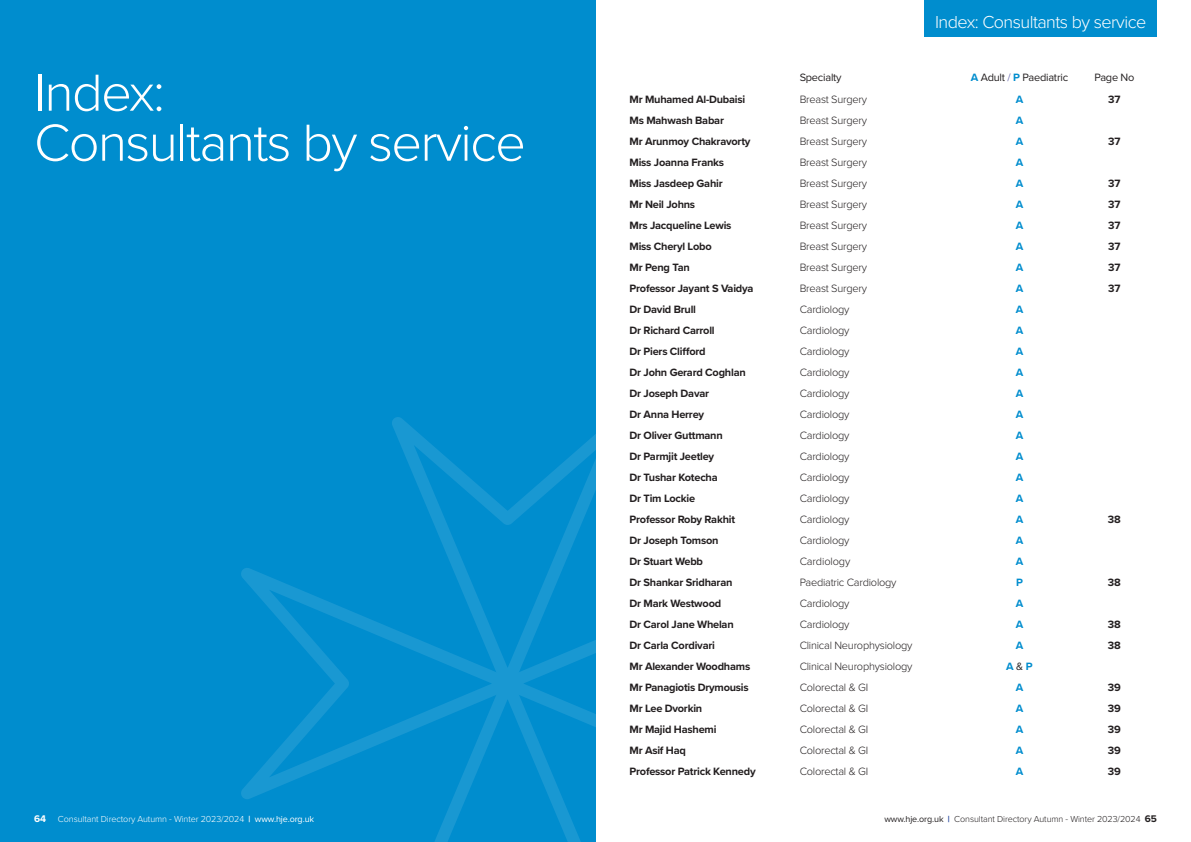
<style>
.page{position:relative;width:1191px;height:842px;background:#fff}
.page>*{position:absolute;margin:0;border:0;box-sizing:border-box;transform-origin:0 0}
.Headline_About_Us{font:300 54px/50px "Proxima Nova";letter-spacing:-.03em;color:#fff}
.Headline_About_Us-2{font:300 18px "Proxima Nova";letter-spacing:-.03em;color:#fff}
.t1{font:700 11px "Proxima Nova";letter-spacing:-.02em;color:#231f20}
.Body_Copy{font:300 11px "Proxima Nova";letter-spacing:-.02em;color:#231f20}
.t2{font:700 11px "Proxima Nova";color:#008dce}
.t3{font:11px "Proxima Nova";letter-spacing:-.02em;color:#231f20}
.t4{font:300 9px "Proxima Nova";letter-spacing:-.01em;color:#fff}
.t5{font:300 9px "Proxima Nova";letter-spacing:-.01em;color:#231f20}
.s1{font-weight:700;color:#008dce}
.s2{color:#6969b0}
.s3{font-weight:400;color:#231f20}
.s4{font-weight:700;font-size:10px}
.s5{font-weight:700}
.s6{font-weight:400}
.s7{font-weight:700;color:#20419a}
</style>
<div class="page">
<div style="left:0;top:0;width:595px;height:842px;background:#008dce"></div>
<svg style="left:392px;top:416px;width:204px;height:151px"></svg>
<svg style="left:434px;top:799px;width:162px;height:43px"></svg>
<svg style="left:241px;top:567px;width:260px;height:232px"></svg>
<svg style="left:501px;top:567px;width:95px;height:232px"></svg>
<div style="left:924px;top:0;width:233px;height:36px;background:#008dce"></div>
<p class="Headline_About_Us" style="left:34px;top:65px;width:493px">Index:<br>Consultants by service</p>
<p class="Headline_About_Us-2" style="left:935px;top:8px;width:213px">Index: Consultants by service</p>
<p class="t3" style="left:799px;top:69px;width:44px">Specialty</p>
<p class="t3" style="left:970px;top:69px;width:99px"><span class="s1">A</span> Adult <span class="s2">/</span> <span class="s1">P</span> Paediatric</p>
<p class="t3" style="left:1094px;top:69px;width:42px">Page No</p>
<p class="t1" style="left:629px;top:92px;width:117px">Mr Muhamed Al-Dubaisi</p>
<p class="Body_Copy" style="left:799px;top:92px;width:69px">Breast Surgery</p>
<p class="t2" style="left:1015px;top:92px;width:9px">A</p>
<p class="t1" style="left:1108px;top:92px;width:14px">37</p>
<p class="t1" style="left:629px;top:113px;width:96px">Ms Mahwash Babar</p>
<p class="Body_Copy" style="left:799px;top:113px;width:69px">Breast Surgery</p>
<p class="t2" style="left:1015px;top:113px;width:9px">A</p>
<p class="t1" style="left:629px;top:133px;width:122px">Mr Arunmoy Chakravorty</p>
<p class="Body_Copy" style="left:799px;top:133px;width:69px">Breast Surgery</p>
<p class="t2" style="left:1015px;top:133px;width:9px">A</p>
<p class="t1" style="left:1108px;top:133px;width:14px">37</p>
<p class="t1" style="left:629px;top:154px;width:96px">Miss Joanna Franks</p>
<p class="Body_Copy" style="left:799px;top:154px;width:69px">Breast Surgery</p>
<p class="t2" style="left:1015px;top:154px;width:9px">A</p>
<p class="t1" style="left:629px;top:175px;width:95px">Miss Jasdeep Gahir</p>
<p class="Body_Copy" style="left:799px;top:175px;width:69px">Breast Surgery</p>
<p class="t2" style="left:1015px;top:175px;width:9px">A</p>
<p class="t1" style="left:1108px;top:175px;width:14px">37</p>
<p class="t1" style="left:629px;top:196px;width:67px">Mr Neil Johns</p>
<p class="Body_Copy" style="left:799px;top:196px;width:69px">Breast Surgery</p>
<p class="t2" style="left:1015px;top:196px;width:9px">A</p>
<p class="t1" style="left:1108px;top:196px;width:14px">37</p>
<p class="t1" style="left:629px;top:217px;width:103px">Mrs Jacqueline Lewis</p>
<p class="Body_Copy" style="left:799px;top:217px;width:69px">Breast Surgery</p>
<p class="t2" style="left:1015px;top:217px;width:9px">A</p>
<p class="t1" style="left:1108px;top:217px;width:14px">37</p>
<p class="t1" style="left:629px;top:238px;width:84px">Miss Cheryl Lobo</p>
<p class="Body_Copy" style="left:799px;top:238px;width:69px">Breast Surgery</p>
<p class="t2" style="left:1015px;top:238px;width:9px">A</p>
<p class="t1" style="left:1108px;top:238px;width:14px">37</p>
<p class="t1" style="left:629px;top:259px;width:62px">Mr Peng Tan</p>
<p class="Body_Copy" style="left:799px;top:259px;width:69px">Breast Surgery</p>
<p class="t2" style="left:1015px;top:259px;width:9px">A</p>
<p class="t1" style="left:1108px;top:259px;width:14px">37</p>
<p class="t1" style="left:629px;top:280px;width:125px">Professor Jayant S Vaidya</p>
<p class="Body_Copy" style="left:799px;top:280px;width:69px">Breast Surgery</p>
<p class="t2" style="left:1015px;top:280px;width:9px">A</p>
<p class="t1" style="left:1108px;top:280px;width:14px">37</p>
<p class="t1" style="left:629px;top:301px;width:68px">Dr David Brull</p>
<p class="Body_Copy" style="left:799px;top:301px;width:51px">Cardiology</p>
<p class="t2" style="left:1015px;top:301px;width:9px">A</p>
<p class="t1" style="left:629px;top:322px;width:87px">Dr Richard Carroll</p>
<p class="Body_Copy" style="left:799px;top:322px;width:51px">Cardiology</p>
<p class="t2" style="left:1015px;top:322px;width:9px">A</p>
<p class="t1" style="left:629px;top:343px;width:78px">Dr Piers Clifford</p>
<p class="Body_Copy" style="left:799px;top:343px;width:51px">Cardiology</p>
<p class="t2" style="left:1015px;top:343px;width:9px">A</p>
<p class="t1" style="left:629px;top:364px;width:118px">Dr John Gerard Coghlan</p>
<p class="Body_Copy" style="left:799px;top:364px;width:51px">Cardiology</p>
<p class="t2" style="left:1015px;top:364px;width:9px">A</p>
<p class="t1" style="left:629px;top:385px;width:81px">Dr Joseph Davar</p>
<p class="Body_Copy" style="left:799px;top:385px;width:51px">Cardiology</p>
<p class="t2" style="left:1015px;top:385px;width:9px">A</p>
<p class="t1" style="left:629px;top:406px;width:76px">Dr Anna Herrey</p>
<p class="Body_Copy" style="left:799px;top:406px;width:51px">Cardiology</p>
<p class="t2" style="left:1015px;top:406px;width:9px">A</p>
<p class="t1" style="left:629px;top:427px;width:95px">Dr Oliver Guttmann</p>
<p class="Body_Copy" style="left:799px;top:427px;width:51px">Cardiology</p>
<p class="t2" style="left:1015px;top:427px;width:9px">A</p>
<p class="t1" style="left:629px;top:448px;width:86px">Dr Parmjit Jeetley</p>
<p class="Body_Copy" style="left:799px;top:448px;width:51px">Cardiology</p>
<p class="t2" style="left:1015px;top:448px;width:9px">A</p>
<p class="t1" style="left:629px;top:469px;width:90px">Dr Tushar Kotecha</p>
<p class="Body_Copy" style="left:799px;top:469px;width:51px">Cardiology</p>
<p class="t2" style="left:1015px;top:469px;width:9px">A</p>
<p class="t1" style="left:629px;top:490px;width:67px">Dr Tim Lockie</p>
<p class="Body_Copy" style="left:799px;top:490px;width:51px">Cardiology</p>
<p class="t2" style="left:1015px;top:490px;width:9px">A</p>
<p class="t1" style="left:629px;top:511px;width:107px">Professor Roby Rakhit</p>
<p class="Body_Copy" style="left:799px;top:511px;width:51px">Cardiology</p>
<p class="t2" style="left:1015px;top:511px;width:9px">A</p>
<p class="t1" style="left:1108px;top:511px;width:14px">38</p>
<p class="t1" style="left:629px;top:532px;width:90px">Dr Joseph Tomson</p>
<p class="Body_Copy" style="left:799px;top:532px;width:51px">Cardiology</p>
<p class="t2" style="left:1015px;top:532px;width:9px">A</p>
<p class="t1" style="left:629px;top:553px;width:75px">Dr Stuart Webb</p>
<p class="Body_Copy" style="left:799px;top:553px;width:52px">Cardiology</p>
<p class="t2" style="left:1015px;top:553px;width:9px">A</p>
<p class="t1" style="left:629px;top:574px;width:104px">Dr Shankar Sridharan</p>
<p class="Body_Copy" style="left:799px;top:574px;width:98px">Paediatric Cardiology</p>
<p class="t2" style="left:1016px;top:574px;width:8px">P</p>
<p class="t1" style="left:1108px;top:574px;width:14px">38</p>
<p class="t1" style="left:629px;top:595px;width:93px">Dr Mark Westwood</p>
<p class="Body_Copy" style="left:799px;top:595px;width:51px">Cardiology</p>
<p class="t2" style="left:1015px;top:595px;width:9px">A</p>
<p class="t1" style="left:629px;top:616px;width:106px">Dr Carol Jane Whelan</p>
<p class="Body_Copy" style="left:799px;top:616px;width:51px">Cardiology</p>
<p class="t2" style="left:1015px;top:616px;width:9px">A</p>
<p class="t1" style="left:1108px;top:616px;width:14px">38</p>
<p class="t1" style="left:629px;top:637px;width:87px">Dr Carla Cordivari</p>
<p class="Body_Copy" style="left:799px;top:637px;width:114px">Clinical Neurophysiology</p>
<p class="t2" style="left:1015px;top:637px;width:9px">A</p>
<p class="t1" style="left:1108px;top:637px;width:14px">38</p>
<p class="t1" style="left:629px;top:658px;width:122px">Mr Alexander Woodhams</p>
<p class="Body_Copy" style="left:799px;top:658px;width:114px">Clinical Neurophysiology</p>
<p class="t2" style="left:1006px;top:658px;width:28px">A<span class="s3">&amp;</span>P</p>
<p class="t1" style="left:629px;top:679px;width:121px">Mr Panagiotis Drymousis</p>
<p class="Body_Copy" style="left:799px;top:679px;width:70px">Colorectal &amp; GI</p>
<p class="t2" style="left:1015px;top:679px;width:9px">A</p>
<p class="t1" style="left:1108px;top:679px;width:14px">39</p>
<p class="t1" style="left:629px;top:700px;width:74px">Mr Lee Dvorkin</p>
<p class="Body_Copy" style="left:799px;top:700px;width:70px">Colorectal &amp; GI</p>
<p class="t2" style="left:1015px;top:700px;width:9px">A</p>
<p class="t1" style="left:1108px;top:700px;width:14px">39</p>
<p class="t1" style="left:629px;top:721px;width:88px">Mr Majid Hashemi</p>
<p class="Body_Copy" style="left:799px;top:721px;width:70px">Colorectal &amp; GI</p>
<p class="t2" style="left:1015px;top:721px;width:9px">A</p>
<p class="t1" style="left:1108px;top:721px;width:14px">39</p>
<p class="t1" style="left:629px;top:742px;width:58px">Mr Asif Haq</p>
<p class="Body_Copy" style="left:799px;top:742px;width:70px">Colorectal &amp; GI</p>
<p class="t2" style="left:1015px;top:742px;width:9px">A</p>
<p class="t1" style="left:1108px;top:742px;width:14px">39</p>
<p class="t1" style="left:629px;top:763px;width:128px">Professor Patrick Kennedy</p>
<p class="Body_Copy" style="left:799px;top:763px;width:70px">Colorectal &amp; GI</p>
<p class="t2" style="left:1015px;top:763px;width:9px">A</p>
<p class="t1" style="left:1108px;top:763px;width:14px">39</p>
<p class="t4" style="left:34px;top:812px;width:282px"><span class="s4">64</span> Consultant Directory Autumn - Winter 2023/2024 <span class="s5">|</span> <span class="s6">www.hje.org.uk</span></p>
<p class="t5" style="left:884px;top:812px;width:274px"><span class="s6">www.hje.org.uk</span> <span class="s7">|</span> Consultant Directory Autumn - Winter 2023/2024 <span class="s4">65</span></p>
</div>
